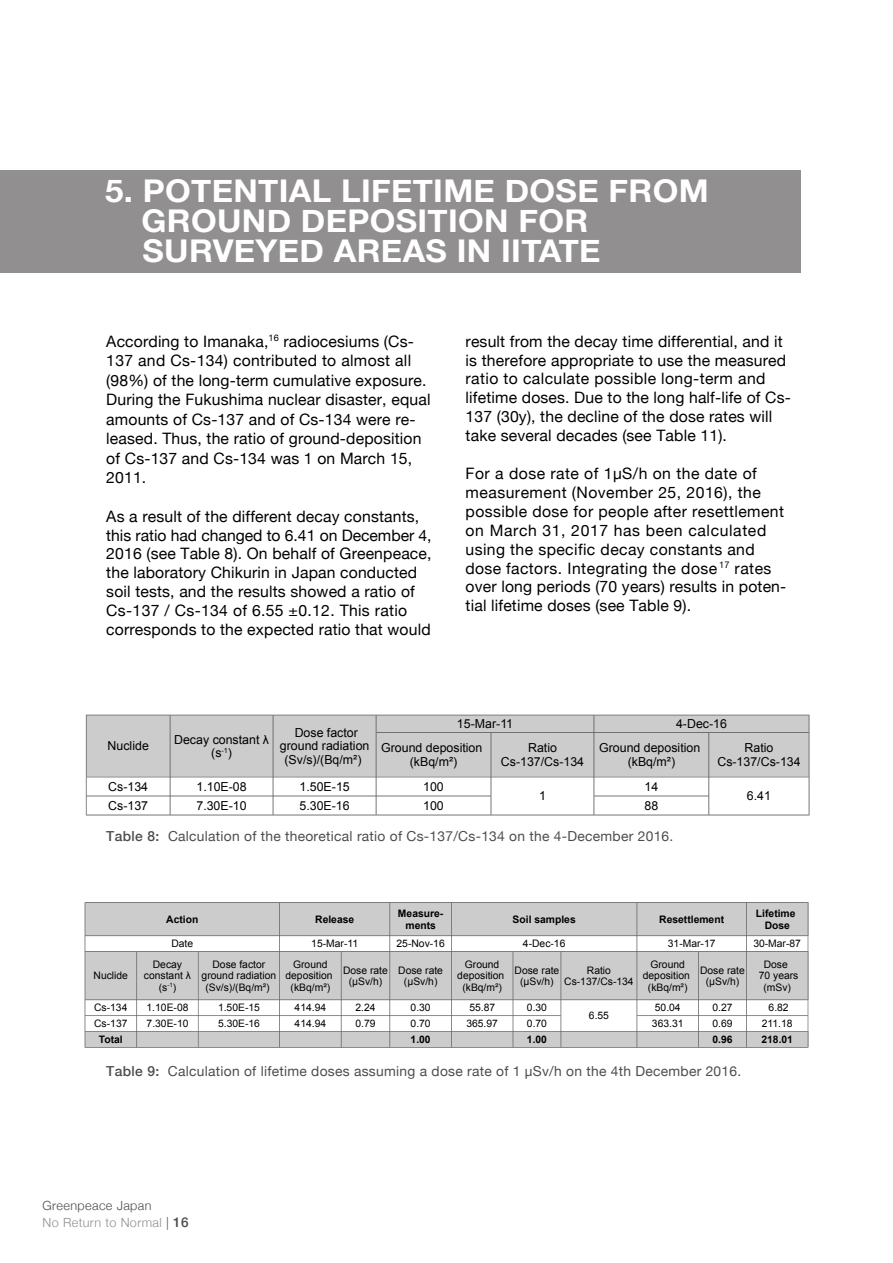
<style>
.page{position:relative;width:893px;height:1263px;background:#fff}
.page>*{position:absolute;margin:0;border:0;box-sizing:border-box;transform-origin:0 0}
.t1{font:700 31.35px/30px "Helvetica Neue";letter-spacing:.01em;color:#fff;scale:1.05 1}
.t2{font:15.75px/18.9px "Helvetica Neue";letter-spacing:.01em;color:#000}
.t3{font:13.8px "Helvetica Neue";letter-spacing:.02em;color:#4d4d4f}
.t4{font:300 12.6px/16.5px "Helvetica Neue";letter-spacing:.03em;color:#918f90}
.t5{font:12.45px/13.8px "Arial";color:#000;text-align:center}
.t6{font:10.35px/11.6px "Arial";color:#000;text-align:center}
.t7{font:700 10.35px/11.6px "Arial";color:#000;text-align:center}
.s1{color:#00000a}
.s2{font-weight:500}
.s3{color:#4d4d4f}
.s4{font-size:12.75px;color:#4d4d4f}
.s5{font-weight:500;font-size:13.5px;color:#4d4d4f}
</style>
<div class="page">
<div style="left:0;top:170px;width:801px;height:102px;background:#918f90"></div>
<svg style="left:86px;top:715px;width:724px;height:100px"></svg>
<svg style="left:85px;top:902px;width:724px;height:146px"></svg>
<h1 class="t1" style="left:142px;top:177px;width:541px;text-indent:-36px">5. POTENTIAL LIFETIME DOSE FROM<br>GROUND DEPOSITION FOR<br>SURVEYED AREAS IN IITATE</h1>
<p class="t2" style="left:106px;top:332px;width:326px;line-height:19.5px">According to Imanaka,<sup>16</sup> radiocesiums (Cs-137 and Cs-134) contributed to almost all (98%) of the long-term cumulative exposure.<br>During the Fukushima nuclear disaster, equal amounts of Cs-137 and of Cs-134 were re&shy;leased. Thus, the ratio of ground-deposition of Cs-137 and Cs-134 was 1 on March 15, 2011.</p>
<p class="t2" style="left:106px;top:507px;width:327px">As a result of the different decay constants, this ratio had changed to 6.41 on December 4, 2016 (see Table 8). On behalf of Greenpeace, the laboratory Chikurin in Japan conducted soil tests, and the results showed a ratio of Cs-137 / Cs-134 of 6.55 ±0.12. This ratio corresponds to the expected ratio that would</p>
<p class="t2" style="left:466px;top:332px;width:327px">result from the decay time differential, and it is therefore appropriate to use the measured ratio to calculate possible long-term and lifetime doses. Due to the long half-life of Cs-137 (30y), the decline of the dose rates will take several decades (see Table 11).</p>
<p class="t2" style="left:466px;top:465px;width:322px">For a dose rate of 1µS/h on the date of measurement (November 25, 2016), the possible dose for people after resettlement on March 31, 2017 has been calculated using the specific decay constants and dose factors. Integrating the dose <sup>17</sup> rates over long periods (70 years) results in poten&shy;tial lifetime doses (see Table 9).</p>
<p class="t5" style="left:108px;top:739px;width:43px">Nuclide</p>
<p class="t5" style="left:174px;top:732px;width:97px">Decay constant λ <span class="s1">(s</span><sup>-1</sup><span class="s1">)</span></p>
<p class="t5" style="left:280px;top:725px;width:91px">Dose factor ground radiation (Sv/s)/(Bq/m²)</p>
<p class="t5" style="left:457px;top:717px;width:58px">15-Mar-11</p>
<p class="t5" style="left:676px;top:717px;width:52px">4-Dec-16</p>
<p class="t5" style="left:381px;top:741px;width:103px">Ground deposition (kBq/m²)</p>
<p class="t5" style="left:501px;top:741px;width:85px">Ratio<br>Cs-137/Cs-134</p>
<p class="t5" style="left:599px;top:741px;width:103px">Ground deposition (kBq/m²)</p>
<p class="t5" style="left:717px;top:741px;width:85px">Ratio<br>Cs-137/Cs-134</p>
<p class="t5" style="left:108px;top:780px;width:41px">Cs-134</p>
<p class="t5" style="left:196px;top:780px;width:52px">1.10E-08</p>
<p class="t5" style="left:299px;top:780px;width:52px">1.50E-15</p>
<p class="t5" style="left:423px;top:780px;width:22px">100</p>
<p class="t5" style="left:644px;top:780px;width:15px">14</p>
<p class="t5" style="left:539px;top:789px;width:8px">1</p>
<p class="t5" style="left:108px;top:799px;width:41px">Cs-137</p>
<p class="t5" style="left:196px;top:799px;width:52px">7.30E-10</p>
<p class="t5" style="left:299px;top:799px;width:52px">5.30E-16</p>
<p class="t5" style="left:423px;top:799px;width:22px">100</p>
<p class="t5" style="left:644px;top:799px;width:15px">88</p>
<p class="t3" style="left:106px;top:826px;width:569px"><span class="s2">Table 8:</span> Calculation of the theoretical ratio of Cs-137/Cs-134 on the 4-December 2016.</p>
<p class="t5" style="left:747px;top:789px;width:26px">6.41</p>
<p class="t7" style="left:398px;top:908px;width:47px">Measure&shy;ments</p>
<p class="t7" style="left:756px;top:908px;width:41px">Lifetime<br>Dose</p>
<p class="t7" style="left:166px;top:914px;width:34px">Action</p>
<p class="t7" style="left:315px;top:914px;width:41px">Release</p>
<p class="t7" style="left:513px;top:914px;width:65px">Soil samples</p>
<p class="t7" style="left:659px;top:914px;width:66px">Resettlement</p>
<p class="t6" style="left:171px;top:938px;width:23px">Date</p>
<p class="t6" style="left:311px;top:938px;width:48px">15-Mar-11</p>
<p class="t6" style="left:397px;top:938px;width:50px">25-Nov-16</p>
<p class="t6" style="left:523px;top:938px;width:44px">4-Dec-16</p>
<p class="t6" style="left:668px;top:938px;width:49px">31-Mar-17</p>
<p class="t6" style="left:753px;top:938px;width:49px">30-Mar-87</p>
<p class="t6" style="left:144px;top:958px;width:49px">Decay constant λ (s<sup>-1</sup>)</p>
<p class="t6" style="left:202px;top:958px;width:76px">Dose factor ground radiation (Sv/s)/(Bq/m²)</p>
<p class="t6" style="left:285px;top:958px;width:49px">Ground deposition (kBq/m²)</p>
<p class="t6" style="left:343px;top:964px;width:46px">Dose rate (µSv/h)</p>
<p class="t6" style="left:398px;top:964px;width:46px">Dose rate (µSv/h)</p>
<p class="t6" style="left:457px;top:958px;width:49px">Ground deposition (kBq/m²)</p>
<p class="t6" style="left:515px;top:964px;width:46px">Dose rate (µSv/h)</p>
<p class="t6" style="left:564px;top:964px;width:71px">Ratio<br>Cs-137/Cs-134</p>
<p class="t6" style="left:643px;top:958px;width:49px">Ground deposition (kBq/m²)</p>
<p class="t6" style="left:700px;top:964px;width:46px">Dose rate (µSv/h)</p>
<p class="t6" style="left:759px;top:958px;width:41px">Dose<br>70 years (mSv)</p>
<p class="t6" style="left:94px;top:970px;width:36px">Nuclide</p>
<p class="t6" style="left:94px;top:1002px;width:35px">Cs-134</p>
<p class="t6" style="left:147px;top:1002px;width:43px">1.10E-08</p>
<p class="t6" style="left:218px;top:1002px;width:43px">1.50E-15</p>
<p class="t6" style="left:295px;top:1002px;width:33px">414.94</p>
<p class="t6" style="left:356px;top:1002px;width:22px">2.24</p>
<p class="t6" style="left:411px;top:1002px;width:22px">0.30</p>
<p class="t6" style="left:469px;top:1002px;width:27px">55.87</p>
<p class="t6" style="left:527px;top:1002px;width:22px">0.30</p>
<p class="t6" style="left:655px;top:1002px;width:27px">50.04</p>
<p class="t6" style="left:712px;top:1002px;width:22px">0.27</p>
<p class="t6" style="left:769px;top:1002px;width:22px">6.82</p>
<p class="t6" style="left:589px;top:1010px;width:22px">6.55</p>
<p class="t6" style="left:94px;top:1018px;width:35px">Cs-137</p>
<p class="t6" style="left:147px;top:1018px;width:43px">7.30E-10</p>
<p class="t6" style="left:218px;top:1018px;width:43px">5.30E-16</p>
<p class="t6" style="left:295px;top:1018px;width:33px">414.94</p>
<p class="t6" style="left:356px;top:1018px;width:22px">0.79</p>
<p class="t6" style="left:411px;top:1018px;width:22px">0.70</p>
<p class="t6" style="left:466px;top:1018px;width:33px">365.97</p>
<p class="t6" style="left:527px;top:1018px;width:22px">0.70</p>
<p class="t6" style="left:652px;top:1018px;width:33px">363.31</p>
<p class="t6" style="left:712px;top:1018px;width:22px">0.69</p>
<p class="t6" style="left:762px;top:1018px;width:32px">211.18</p>
<p class="t7" style="left:99px;top:1034px;width:25px">Total</p>
<p class="t7" style="left:411px;top:1034px;width:22px">1.00</p>
<p class="t7" style="left:527px;top:1034px;width:22px">1.00</p>
<p class="t7" style="left:712px;top:1034px;width:22px">0.96</p>
<p class="t7" style="left:761px;top:1034px;width:33px">218.01</p>
<p class="t3" style="left:106px;top:1061px;width:636px"><span class="s2">Table 9:</span> Calculation of lifetime doses assuming a dose rate of 1 µSv/h on the 4th December 2016.</p>
<p class="t4" style="left:43px;top:1197px;width:148px"><span class="s3">Greenpeace Japan<br></span>No Return to Normal <span class="s4">|</span> <span class="s5">16</span></p>
</div>
